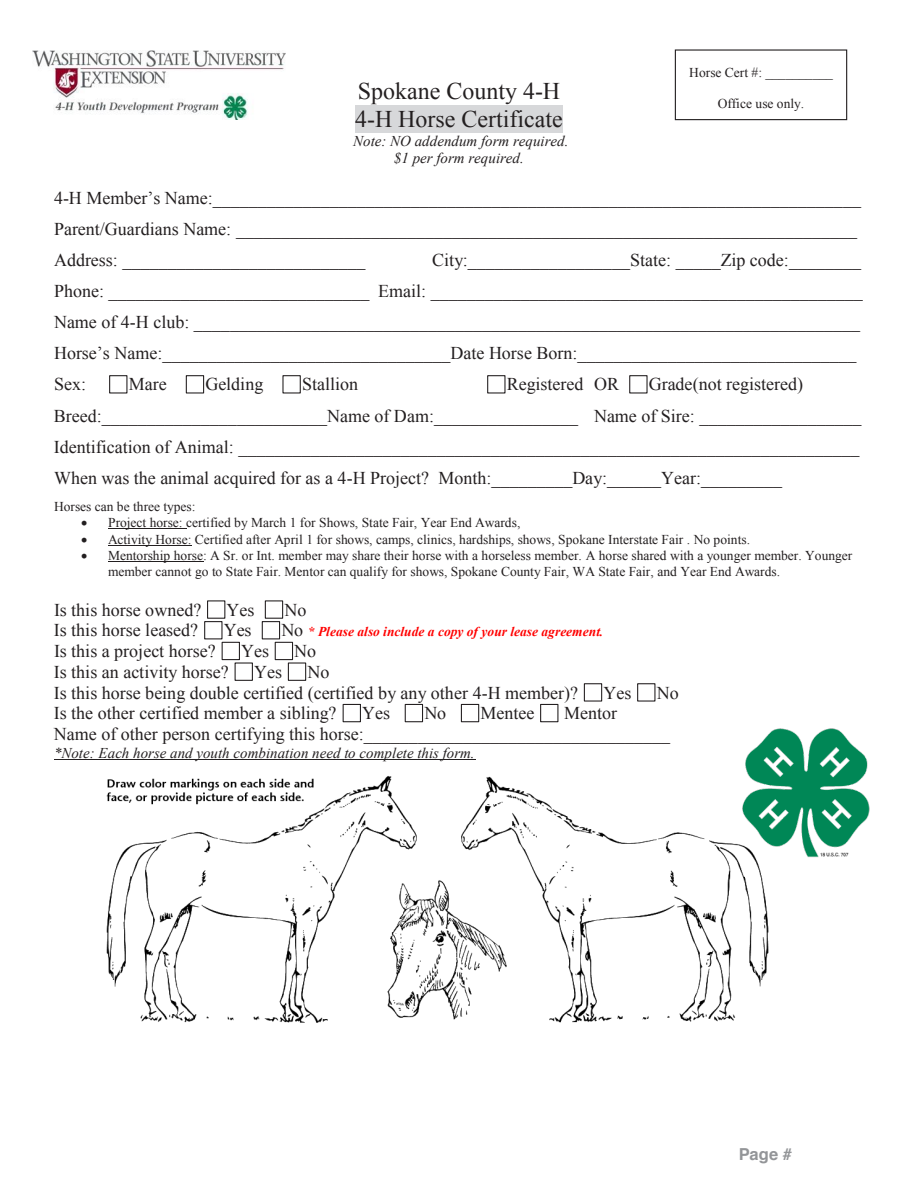
<style>
.page{position:relative;width:918px;height:1188px;background:#fff}
.page>*{position:absolute;margin:0;border:0;box-sizing:border-box;transform-origin:0 0}
.t1{font:24px/27.6px "Times New Roman";color:#231f20}
.t2{font:18px/31px "Times New Roman";color:#231f20}
.t3{font:700 16.5px "Helvetica";color:#939598}
.t4{font:italic 15px/17.1px "Times New Roman";color:#231f20;text-align:center}
.t5{font:13.5px/15.5px "Times New Roman";color:#231f20}
.t6{font:italic 700 13.5px "Times New Roman";color:#f00}
.s1{font-weight:400;font-style:normal;font-size:18px;color:#231f20}
</style>
<div class="page">
<div style="left:355px;top:105px;width:208px;height:28px;background:#d7d8da"></div>
<div style="left:109px;top:375px;width:18px;height:19px;border:1px solid #231f20"></div>
<div style="left:186px;top:375px;width:18px;height:19px;border:1px solid #231f20"></div>
<div style="left:282px;top:375px;width:19px;height:19px;border:1px solid #231f20"></div>
<div style="left:487px;top:375px;width:19px;height:19px;border:1px solid #231f20"></div>
<div style="left:629px;top:375px;width:19px;height:19px;border:1px solid #231f20"></div>
<hr style="left:108px;top:528px;width:78px;height:1px;background:#231f20">
<hr style="left:108px;top:545px;width:84px;height:1px;background:#231f20">
<hr style="left:108px;top:561px;width:95px;height:1px;background:#231f20">
<div style="left:207px;top:600px;width:18px;height:19px;border:1px solid #231f20"></div>
<div style="left:265px;top:600px;width:18px;height:19px;border:1px solid #231f20"></div>
<div style="left:204px;top:621px;width:19px;height:18px;border:1px solid #231f20"></div>
<div style="left:262px;top:621px;width:18px;height:18px;border:1px solid #231f20"></div>
<div style="left:222px;top:642px;width:18px;height:18px;border:1px solid #231f20"></div>
<div style="left:275px;top:642px;width:18px;height:18px;border:1px solid #231f20"></div>
<div style="left:235px;top:662px;width:18px;height:19px;border:1px solid #231f20"></div>
<div style="left:288px;top:662px;width:18px;height:19px;border:1px solid #231f20"></div>
<div style="left:584px;top:683px;width:18px;height:19px;border:1px solid #231f20"></div>
<div style="left:637px;top:683px;width:18px;height:19px;border:1px solid #231f20"></div>
<div style="left:343px;top:704px;width:18px;height:18px;border:1px solid #231f20"></div>
<div style="left:405px;top:704px;width:18px;height:18px;border:1px solid #231f20"></div>
<div style="left:461px;top:704px;width:18px;height:18px;border:1px solid #231f20"></div>
<div style="left:540px;top:704px;width:18px;height:18px;border:1px solid #231f20"></div>
<hr style="left:54px;top:760px;width:421px;height:1px;background:#231f20">
<img style="left:106px;top:776px;width:663px;height:247px">
<img style="left:712px;top:728px;width:158px;height:153px">
<img style="left:32px;top:50px;width:254px;height:69px">
<div style="left:675px;top:49px;width:172px;height:71px;border:1px solid #231f20"></div>
<p class="t5" style="left:689px;top:64px;width:145px">Horse Cert #: __________</p>
<p class="t5" style="left:718px;top:96px;width:88px">Office use only.</p>
<p class="t1" style="left:355px;top:77px;width:209px">Spokane County 4-H<br>4-H Horse Certificate</p>
<p class="t4" style="left:353px;top:132px;width:217px">Note: NO addendum form required. $1 per form required.</p>
<p class="t2" style="left:54px;top:182px;width:809px">4-H Member’s Name:________________________________________________________________________<br>Parent/Guardians Name: _____________________________________________________________________<br>Address: ___________________________</p>
<p class="t2" style="left:54px;top:244px;width:810px;text-indent:378px">City:__________________State: _____Zip code:________ Phone: _____________________________ Email: ________________________________________________ Name of 4-H club: __________________________________________________________________________ Horse’s Name:________________________________Date Horse Born:_______________________________ Sex:</p>
<p class="t2" style="left:54px;top:369px;width:809px;text-indent:595px">Grade(not registered)<br>Breed:_________________________Name of Dam:________________ Name of Sire: __________________ Identification of Animal: _____________________________________________________________________ When was the animal acquired for as a 4-H Project? Month:_________Day:______Year:_________</p>
<p class="t5" style="left:54px;top:498px;width:143px">Horses can be three types:</p>
<p class="t5" style="left:81px;top:514px;width:441px">• Project horse: certified by March 1 for Shows, State Fair, Year End Awards,</p>
<p class="t5" style="left:81px;top:531px;width:671px">• Activity Horse: Certified after April 1 for shows, camps, clinics, hardships, shows, Spokane Interstate Fair . No points.</p>
<p class="t5" style="left:108px;top:548px;width:746px;text-indent:-27px">• Mentorship horse: A Sr. or Int. member may share their horse with a horseless member. A horse shared with a younger member. Younger member cannot go to State Fair. Mentor can qualify for shows, Spokane County Fair, WA State Fair, and Year End Awards.</p>
<p class="t2" style="left:54px;top:594px;width:149px">Is this horse owned?</p>
<p class="t2" style="left:227px;top:594px;width:29px">Yes</p>
<p class="t2" style="left:284px;top:594px;width:23px">No</p>
<p class="t2" style="left:54px;top:615px;width:146px">Is this horse leased?</p>
<p class="t2" style="left:224px;top:615px;width:29px">Yes</p>
<p class="t6" style="left:281px;top:622px;width:323px"><span class="s1">No</span> * Please also include a copy of your lease agreement.</p>
<p class="t2" style="left:54px;top:635px;width:163px">Is this a project horse?</p>
<p class="t2" style="left:241px;top:635px;width:29px">Yes</p>
<p class="t2" style="left:294px;top:635px;width:23px">No</p>
<p class="t2" style="left:54px;top:656px;width:176px">Is this an activity horse?</p>
<p class="t2" style="left:254px;top:656px;width:29px">Yes</p>
<p class="t2" style="left:129px;top:369px;width:39px">Mare</p>
<p class="t2" style="left:205px;top:369px;width:59px">Gelding</p>
<p class="t2" style="left:302px;top:369px;width:57px">Stallion</p>
<p class="t2" style="left:507px;top:369px;width:114px">Registered OR</p>
<p class="t2" style="left:54px;top:661px;width:526px;line-height:20.7px;text-align:center">No<br>Is this horse being double certified (certified by any other 4-H member)?</p>
<p class="t2" style="left:603px;top:677px;width:29px">Yes</p>
<p class="t2" style="left:657px;top:677px;width:23px">No</p>
<p class="t2" style="left:54px;top:697px;width:284px">Is the other certified member a sibling?</p>
<p class="t2" style="left:362px;top:697px;width:29px">Yes</p>
<p class="t2" style="left:424px;top:697px;width:23px">No</p>
<p class="t2" style="left:480px;top:697px;width:55px">Mentee</p>
<p class="t2" style="left:54px;top:703px;width:618px;line-height:20.7px;text-indent:510px">Mentor<br>Name of other person certifying this horse:__________________________________</p>
<p class="t4" style="left:54px;top:744px;width:422px">*Note: Each horse and youth combination need to complete this form.</p>
<p class="t3" style="left:739px;top:1141px;width:55px">Page #</p>
</div>
